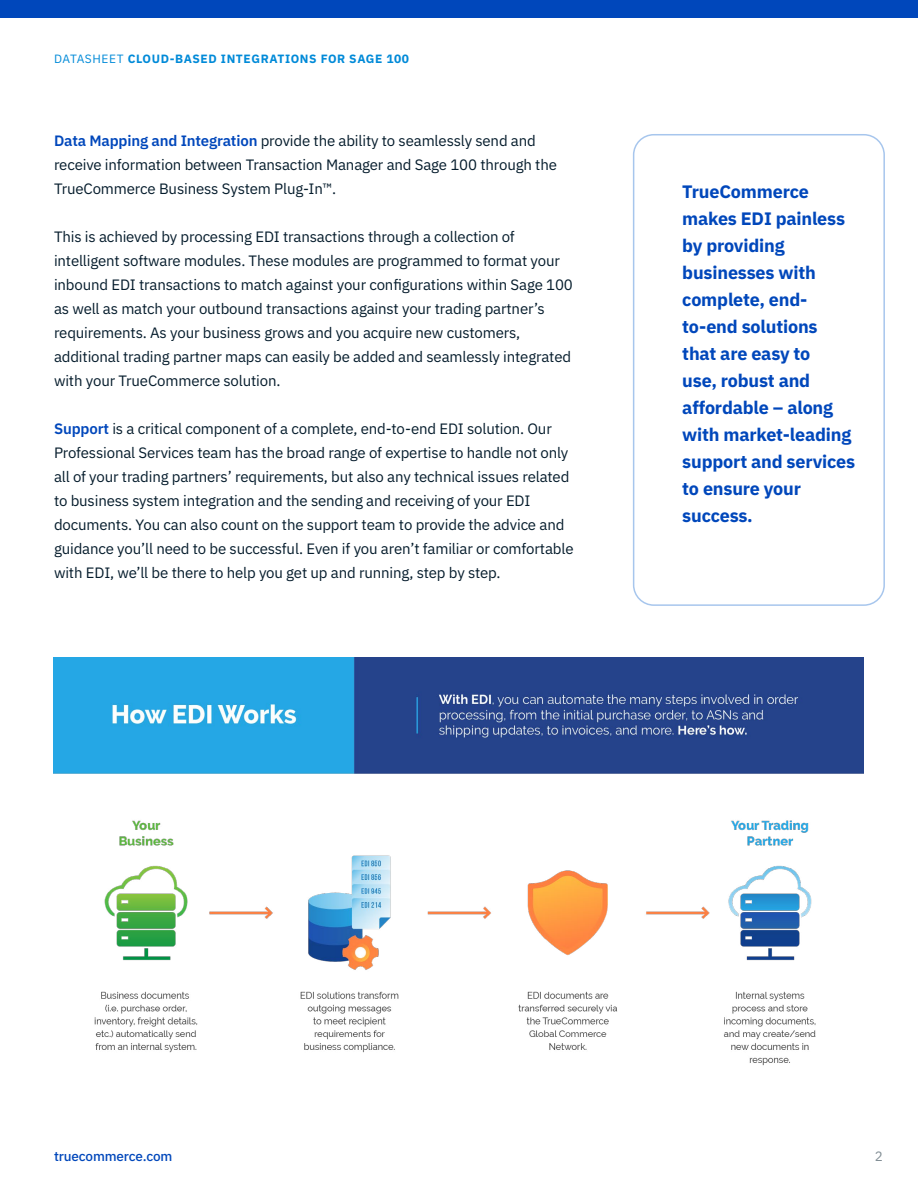
<style>
.page{position:relative;width:918px;height:1188px;background:#fff}
.page>*{position:absolute;margin:0;border:0;box-sizing:border-box;transform-origin:0 0}
.t1{font:700 18px/27px "IBM Plex Sans";letter-spacing:-.01em;color:#0047bb}
.t2{font:15px/24px "IBM Plex Sans";letter-spacing:-.01em;color:#051c2c}
.t3{font:500 13.5px "IBM Plex Sans";letter-spacing:-.01em;color:#0047bb}
.t4{font:13.5px "IBM Plex Sans";color:#828e95}
.t5{font:700 12px "IBM Plex Sans";letter-spacing:.05em;color:#008ad8}
.s1{font-weight:400}
.s2{font-weight:600;color:#0047bb}
</style>
<div class="page">
<div style="left:0;top:0;width:918px;height:17px;background:#0047bb"></div>
<div style="left:633px;top:134px;width:252px;height:472px;border:2px solid #a7c6ed;border-radius:20px"></div>
<img style="left:54px;top:658px;width:810px;height:408px">
<p class="t5" style="left:54px;top:49px;width:357px"><span class="s1">DATASHEET</span> CLOUD-BASED INTEGRATIONS FOR SAGE 100</p>
<p class="t2" style="left:54px;top:127px;width:505px"><span class="s2">Data Mapping and Integration</span> provide the ability to seamlessly send and receive information between Transaction Manager and Sage 100 through the<br>TrueCommerce Business System Plug-In™.</p>
<p class="t2" style="left:54px;top:223px;width:520px">This is achieved by processing EDI transactions through a collection of intelligent software modules. These modules are programmed to format your inbound EDI transactions to match against your configurations within Sage 100 as well as match your outbound transactions against your trading partner’s requirements. As your business grows and you acquire new customers, additional trading partner maps can easily be added and seamlessly integrated with your TrueCommerce solution.</p>
<p class="t2" style="left:54px;top:415px;width:521px"><span class="s2">Support</span> is a critical component of a complete, end-to-end EDI solution. Our Professional Services team has the broad range of expertise to handle not only all of your trading partners’ requirements, but also any technical issues related to business system integration and the sending and receiving of your EDI documents. You can also count on the support team to provide the advice and guidance you’ll need to be successful. Even if you aren’t familiar or comfortable with EDI, we’ll be there to help you get up and running, step by step.</p>
<p class="t1" style="left:682px;top:176px;width:174px">TrueCommerce makes EDI painless by providing businesses with complete, end&shy;to-end solutions that are easy to<br>use, robust and affordable – along with market-leading support and services to ensure your success.</p>
<p class="t3" style="left:54px;top:1146px;width:120px">truecommerce.com</p>
<p class="t4" style="left:875px;top:1146px;width:10px">2</p>
</div>
